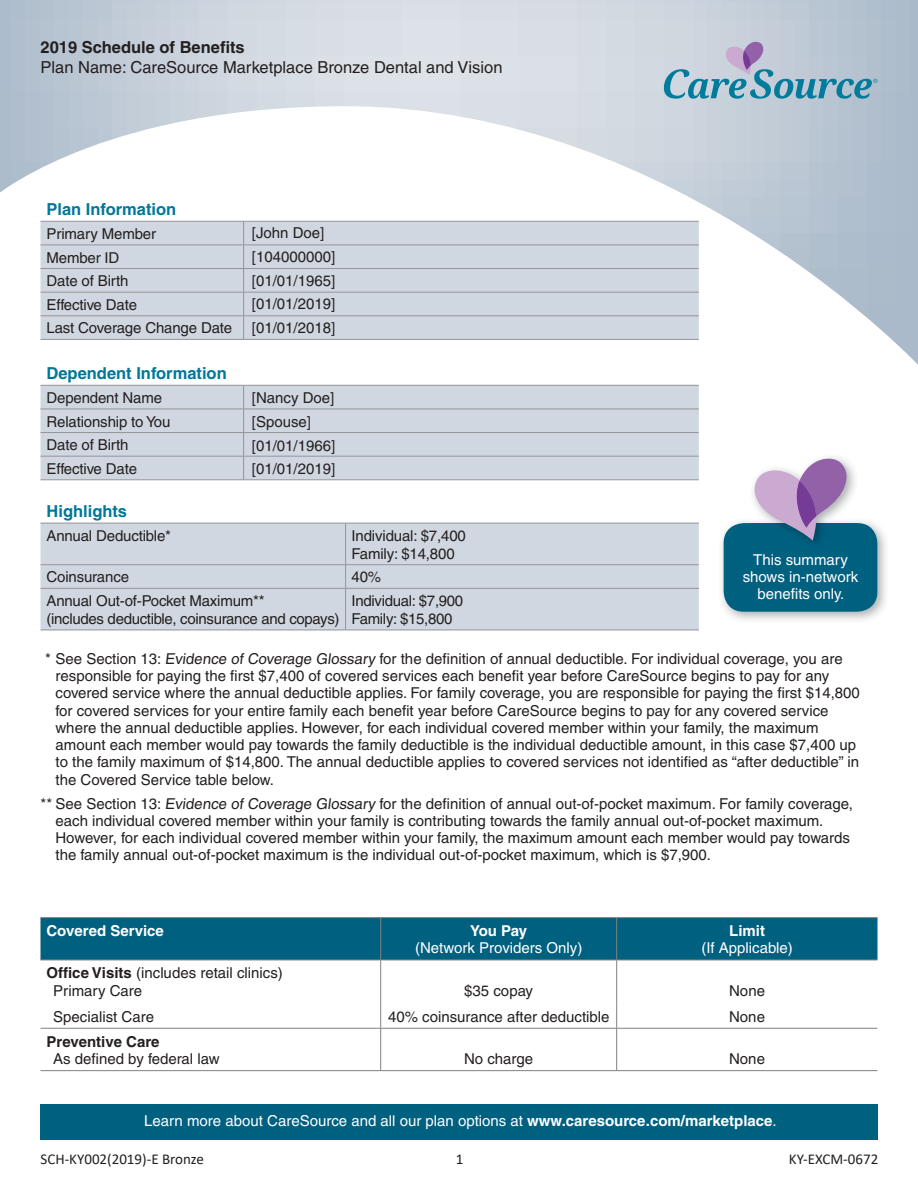
<style>
.page{position:relative;width:918px;height:1188px;background:#fff}
.page>*{position:absolute;margin:0;border:0;box-sizing:border-box;transform-origin:0 0}
.t1{font:16.5px "Helvetica";color:#231f20}
.t2{font:700 16.5px "Helvetica";color:#00779a}
.t3{font:700 16.5px "Helvetica";color:#231f20}
.t4{font:15px/23.7px "Helvetica";color:#231f20}
.t5{font:15px/17.2px "Helvetica";color:#fff;text-align:center}
.t6{font:15px/18px "Helvetica";letter-spacing:-.02em;color:#231f20}
.t7{font:15px "Calibri";color:#231f20}
.t8{font:700 15px "Helvetica";color:#fff}
.t9{font:700 15px "Helvetica";color:#231f20}
.s1{font-weight:700}
</style>
<div class="page">
<svg style="left:0;top:0;width:918px;height:365px"></svg>
<svg style="left:40px;top:222px;width:659px;height:257px;fill:#d0d7e0"></svg>
<hr style="left:40px;top:221px;width:659px;height:1px;background:#939598">
<hr style="left:40px;top:245px;width:659px;height:1px;background:#939598">
<hr style="left:40px;top:268px;width:659px;height:1px;background:#939598">
<hr style="left:40px;top:292px;width:659px;height:1px;background:#939598">
<hr style="left:40px;top:315px;width:659px;height:1px;background:#939598">
<svg style="left:243px;top:222px;width:1px;height:117px"></svg>
<hr style="left:40px;top:339px;width:659px;height:1px;background:#939598">
<hr style="left:40px;top:385px;width:659px;height:1px;background:#939598">
<hr style="left:40px;top:409px;width:659px;height:1px;background:#939598">
<hr style="left:40px;top:432px;width:659px;height:1px;background:#939598">
<hr style="left:40px;top:456px;width:659px;height:1px;background:#939598">
<svg style="left:243px;top:386px;width:1px;height:93px"></svg>
<hr style="left:40px;top:479px;width:659px;height:1px;background:#939598">
<svg style="left:664px;top:42px;width:214px;height:57px;background:#a0bacb"></svg>
<img style="left:721px;top:521px;width:165px;height:99px">
<div style="left:724px;top:523px;width:154px;height:89px;background:#006080;border-radius:20px"></div>
<img style="left:750px;top:457px;width:108px;height:86px">
<svg style="left:755px;top:459px;width:92px;height:82px"></svg>
<div style="left:40px;top:918px;width:838px;height:42px;background:#006080"></div>
<hr style="left:40px;top:917px;width:577px;height:1px;background:#808285">
<hr style="left:380px;top:918px;width:1px;height:42px;background:#808285">
<hr style="left:617px;top:917px;width:261px;height:1px;background:#808285">
<hr style="left:616px;top:918px;width:1px;height:42px;background:#808285">
<hr style="left:40px;top:960px;width:577px;height:1px;background:#808285">
<hr style="left:380px;top:960px;width:1px;height:44px;background:#808285">
<hr style="left:617px;top:960px;width:260px;height:1px;background:#808285">
<hr style="left:616px;top:960px;width:1px;height:44px;background:#808285">
<hr style="left:380px;top:1029px;width:1px;height:41px;background:#808285">
<hr style="left:616px;top:1029px;width:1px;height:41px;background:#808285">
<hr style="left:40px;top:1070px;width:837px;height:1px;background:#808285">
<svg style="left:380px;top:1004px;width:1px;height:24px"></svg>
<svg style="left:616px;top:1004px;width:1px;height:24px"></svg>
<hr style="left:40px;top:1028px;width:837px;height:1px;background:#808285">
<div style="left:40px;top:1104px;width:838px;height:36px;background:#006080"></div>
<div style="left:40px;top:524px;width:659px;height:106px;background:#d0d7e0"></div>
<hr style="left:40px;top:523px;width:659px;height:1px;background:#939598">
<hr style="left:345px;top:523px;width:1px;height:41px;background:#939598">
<hr style="left:40px;top:564px;width:659px;height:1px;background:#939598">
<svg style="left:345px;top:565px;width:1px;height:23px"></svg>
<hr style="left:40px;top:588px;width:659px;height:1px;background:#939598">
<hr style="left:345px;top:589px;width:1px;height:41px;background:#939598">
<hr style="left:40px;top:630px;width:659px;height:1px;background:#939598">
<p class="t3" style="left:41px;top:41px;width:206px">2019 Schedule of Benefits</p>
<p class="t1" style="left:41px;top:61px;width:464px">Plan Name: CareSource Marketplace Bronze Dental and Vision</p>
<p class="t2" style="left:46px;top:203px;width:131px">Plan Information</p>
<p class="t4" style="left:46px;top:223px;width:187px">Primary Member<br>Member ID<br>Date of Birth<br>Effective Date<br>Last Coverage Change Date</p>
<p class="t2" style="left:46px;top:367px;width:182px">Dependent Information</p>
<p class="t4" style="left:46px;top:387px;width:125px">Dependent Name<br>Relationship to You<br>Date of Birth<br>Effective Date</p>
<p class="t4" style="left:252px;top:223px;width:85px">[John Doe] [104000000] [01/01/1965] [01/01/2019] [01/01/2018]</p>
<p class="t4" style="left:252px;top:387px;width:85px">[Nancy Doe] [Spouse] [01/01/1966] [01/01/2019]</p>
<p class="t2" style="left:46px;top:505px;width:82px">Highlights</p>
<p class="t4" style="left:46px;top:525px;width:126px">Annual Deductible*</p>
<p class="t4" style="left:352px;top:528px;width:116px;line-height:18px">Individual: $7,400<br>Family: $14,800</p>
<p class="t4" style="left:46px;top:567px;width:84px">Coinsurance</p>
<p class="t4" style="left:352px;top:567px;width:31px">40%</p>
<p class="t6" style="left:46px;top:593px;width:295px">Annual Out-of-Pocket Maximum**<br>(includes deductible, coinsurance and copays)</p>
<p class="t6" style="left:352px;top:593px;width:113px">Individual: $7,900<br>Family: $15,800</p>
<p class="t4" style="left:56px;top:651px;width:806px;line-height:17.2px;text-indent:-10px">* See Section 13: Evidence of Coverage Glossary for the definition of annual deductible. For individual coverage, you are responsible for paying the first $7,400 of covered services each benefit year before CareSource begins to pay for any covered service where the annual deductible applies. For family coverage, you are responsible for paying the first $14,800 for covered services for your entire family each benefit year before CareSource begins to pay for any covered service where the annual deductible applies. However, for each individual covered member within your family, the maximum amount each member would pay towards the family deductible is the individual deductible amount, in this case $7,400 up to the family maximum of $14,800. The annual deductible applies to covered services not identified as “after deductible” in the Covered Service table below.</p>
<p class="t4" style="left:56px;top:796px;width:799px;line-height:17.2px;text-indent:-15px">** See Section 13: Evidence of Coverage Glossary for the definition of annual out-of-pocket maximum. For family coverage, each individual covered member within your family is contributing towards the family annual out-of-pocket maximum.<br>However, for each individual covered member within your family, the maximum amount each member would pay towards the family annual out-of-pocket maximum is the individual out-of-pocket maximum, which is $7,900.</p>
<p class="t5" style="left:743px;top:552px;width:117px">This summary shows in-network benefits only.</p>
<p class="t8" style="left:46px;top:925px;width:119px">Covered Service</p>
<p class="t8" style="left:470px;top:925px;width:58px">You Pay</p>
<p class="t5" style="left:415px;top:941px;width:169px">(Network Providers Only)</p>
<p class="t8" style="left:729px;top:925px;width:37px">Limit</p>
<p class="t5" style="left:701px;top:941px;width:93px">(If Applicable)</p>
<p class="t4" style="left:53px;top:966px;width:231px;line-height:17.2px;text-indent:-7px"><span class="s1">Office Visits</span> (includes retail clinics)<br>Primary Care</p>
<p class="t4" style="left:464px;top:980px;width:70px">$35 copay</p>
<p class="t4" style="left:729px;top:980px;width:37px">None</p>
<p class="t4" style="left:53px;top:1006px;width:102px">Specialist Care</p>
<p class="t4" style="left:388px;top:1006px;width:223px">40% coinsurance after deductible</p>
<p class="t4" style="left:729px;top:1006px;width:37px">None</p>
<p class="t9" style="left:46px;top:1036px;width:115px">Preventive Care</p>
<p class="t4" style="left:53px;top:1048px;width:168px">As defined by federal law</p>
<p class="t4" style="left:464px;top:1048px;width:71px">No charge</p>
<p class="t4" style="left:729px;top:1048px;width:37px">None</p>
<p class="t5" style="left:144px;top:1114px;width:634px">Learn more about CareSource and all our plan options at <span class="s1">www.caresource.com/marketplace</span>.</p>
<p class="t7" style="left:41px;top:1153px;width:165px">SCH-KY002(2019)-E Bronze</p>
<p class="t7" style="left:456px;top:1153px;width:9px">1</p>
<p class="t7" style="left:789px;top:1153px;width:91px">KY-EXCM-0672</p>
</div>
